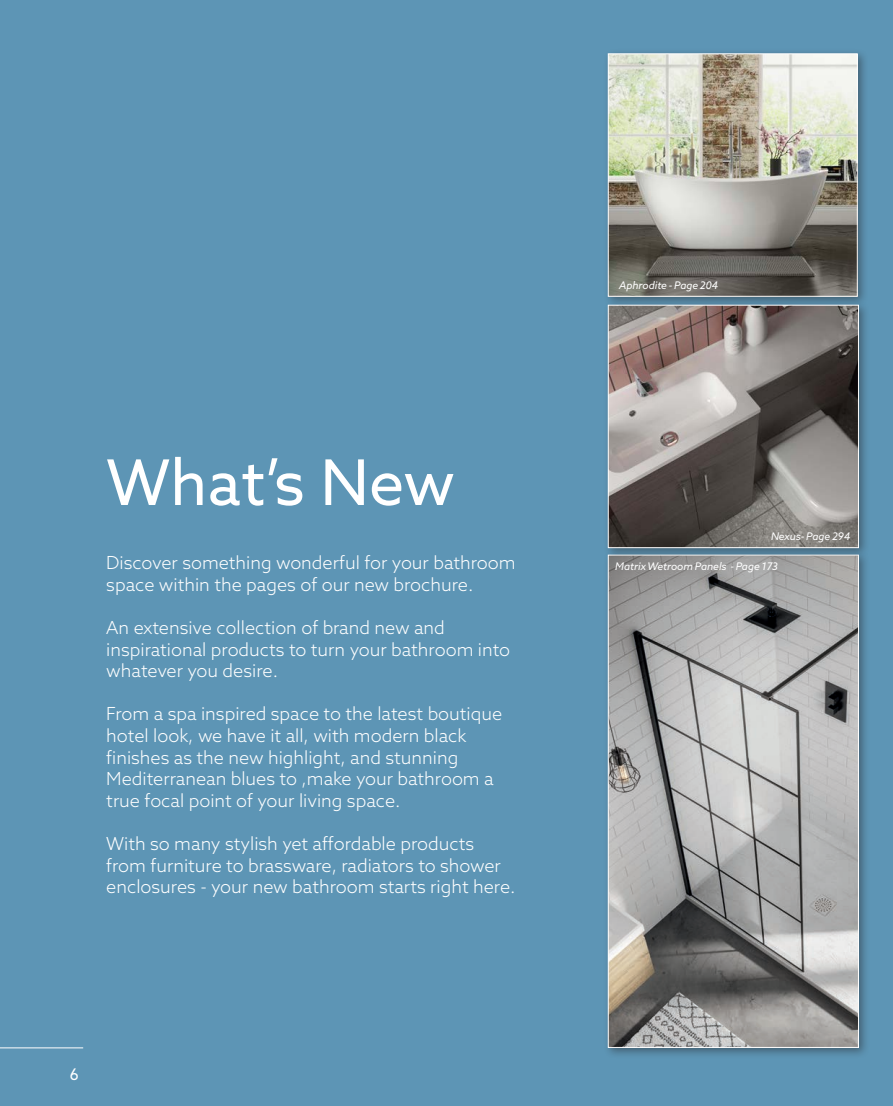
<style>
.page{position:relative;width:893px;height:1106px;background:#fff}
.page>*{position:absolute;margin:0;border:0;box-sizing:border-box;transform-origin:0 0}
.t1{font:63px "Azo Sans";color:#fff}
.t2{font:300 18px/21.6px "Azo Sans";color:#fff}
.t3{font:16.05px "Azo Sans";color:#fff;scale:.94 1}
.Product_Description{font:italic 10.5px "Azo Sans";letter-spacing:-.005em;color:#fff}
</style>
<div class="page">
<div style="left:0;top:0;width:893px;height:1105px;background:#5d95b5"></div>
<div style="left:603px;top:48px;width:265px;height:260px;background:#231f20;opacity:.45"></div>
<img style="left:608px;top:53px;width:250px;height:244px">
<div style="left:603px;top:549px;width:267px;height:509px;background:#231f20;opacity:.45"></div>
<svg style="left:608px;top:559px;width:251px;height:488px;background:#a2a1a0"></svg>
<div style="left:603px;top:300px;width:267px;height:259px;background:#231f20;opacity:.45"></div>
<svg style="left:608px;top:305px;width:251px;height:243px;background:#807875"></svg>
<hr style="left:0;top:1047px;width:83px;height:1px;background:#fff">
<p class="t1" style="left:106px;top:441px;width:350px">What’s New</p>
<p class="t2" style="left:106px;top:551px;width:411px">Discover something wonderful for your bathroom space within the pages of our new brochure.</p>
<p class="t2" style="left:106px;top:616px;width:405px">An extensive collection of brand new and inspirational products to turn your bathroom into whatever you desire.</p>
<p class="t2" style="left:106px;top:703px;width:397px">From a spa inspired space to the latest boutique hotel look, we have it all, with modern black finishes as the new highlight, and stunning Mediterranean blues to ,make your bathroom a true focal point of your living space.</p>
<p class="t2" style="left:106px;top:832px;width:411px">With so many stylish yet affordable products from furniture to brassware, radiators to shower enclosures - your new bathroom starts right here.</p>
<p class="t3" style="left:70px;top:1063px;width:11px">6</p>
<p class="Product_Description" style="left:619px;top:279px;width:101px">Aphrodite - Page 204</p>
<p class="Product_Description" style="left:771px;top:529px;width:81px">Nexus- Page 294</p>
<p class="Product_Description" style="left:615px;top:559px;width:164px">Matrix Wetroom Panels - Page 173</p>
</div>
